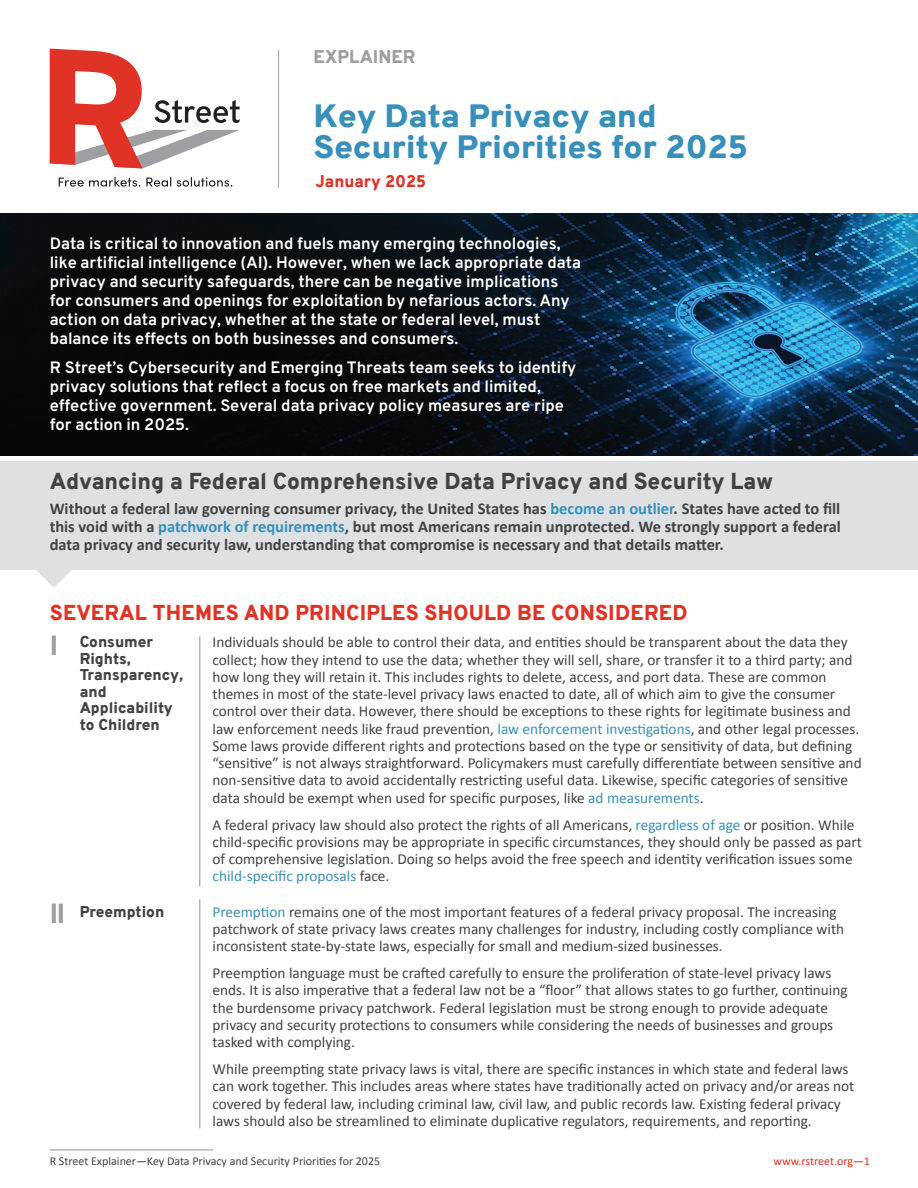
<style>
.page{position:relative;width:918px;height:1188px;background:#fff}
.page>*{position:absolute;margin:0;border:0;box-sizing:border-box;transform-origin:0 0}
.t1{font:900 31.5px/31.5px "Overpass";letter-spacing:-.01em;color:#388fba;scale:1.07 1}
.t2{font:900 27px "Overpass";color:#9d9fa2}
.t3{font:900 22.5px "Overpass";color:#414243}
.t4{font:900 21px "Overpass";letter-spacing:.01em;color:#e03326}
.t5{font:900 18px "Overpass";color:#9d9fa2}
.t6{font:700 16.5px/19px "Overpass";color:#fff}
.t7{font:700 16.5px/18px "Calibri";color:#414243;text-align:justify}
.t8{font:900 16.5px "Overpass";color:#e03326}
.t9{font:15.3px/17.2px "Calibri";color:#414243}
.t10{font:900 15.3px/16.5px "Overpass";color:#414243}
.t11{font:12px "Calibri";color:#414243}
.t12{font:12px "Calibri";letter-spacing:-.005em;color:#e03326}
.s1{color:#388fba}
</style>
<div class="page">
<svg style="left:59px;top:177px;width:173px;height:10px"></svg>
<svg style="left:50px;top:49px;width:190px;height:119px"></svg>
<hr style="left:278px;top:50px;width:1px;height:138px;background:#9d9fa2">
<hr style="left:50px;top:1150px;width:163px;height:1px;background:#8e8e8d">
<img style="left:0;top:214px;width:918px;height:242px">
<hr style="left:199px;top:636px;width:1px;height:251px;background:#9d9fa2">
<hr style="left:199px;top:899px;width:1px;height:229px;background:#9d9fa2">
<div style="left:0;top:461px;width:918px;height:109px;background:#dfe0e2"></div>
<svg style="left:36px;top:570px;width:35px;height:18px"></svg>
<p class="t5" style="left:314px;top:44px;width:104px">EXPLAINER</p>
<h1 class="t1" style="left:314px;top:100px;width:408px">Key Data Privacy and<br>Security Priorities for 2025</h1>
<p class="t8" style="left:316px;top:169px;width:112px">January 2025</p>
<p class="t6" style="left:50px;top:234px;width:533px">Data is critical to innovation and fuels many emerging technologies, like artificial intelligence (AI). However, when we lack appropriate data privacy and security safeguards, there can be negative implications for consumers and openings for exploitation by nefarious actors. Any action on data privacy, whether at the state or federal level, must balance its effects on both businesses and consumers.</p>
<p class="t6" style="left:50px;top:358px;width:528px">R Street’s Cybersecurity and Emerging Threats team seeks to identify privacy solutions that reflect a focus on free markets and limited, effective government. Several data privacy policy measures are ripe for action in 2025.</p>
<h3 class="t3" style="left:50px;top:466px;width:725px">Advancing a Federal Comprehensive Data Privacy and Security Law</h3>
<p class="t7" style="left:50px;top:499px;width:793px">Without a federal law governing consumer privacy, the United States has <span class="s1">become an outlier</span>. States have acted to fill this void with a <span class="s1">patchwork of requirements</span>, but most Americans remain unprotected. We strongly support a federal data privacy and security law, understanding that compromise is necessary and that details matter.</p>
<h3 class="t4" style="left:50px;top:598px;width:639px">SEVERAL THEMES AND PRINCIPLES SHOULD BE CONSIDERED</h3>
<p class="t10" style="left:80px;top:634px;width:105px">Consumer<br>Rights,<br>Transparency, and<br>Applicability to Children</p>
<p class="t9" style="left:213px;top:633px;width:651px">Individuals should be able to control their data, and entities should be transparent about the data they collect; how they intend to use the data; whether they will sell, share, or transfer it to a third party; and how long they will retain it. This includes rights to delete, access, and port data. These are common themes in most of the state-level privacy laws enacted to date, all of which aim to give the consumer control over their data. However, there should be exceptions to these rights for legitimate business and law enforcement needs like fraud prevention, <span class="s1">law enforcement investigations</span>, and other legal processes.<br>Some laws provide different rights and protections based on the type or sensitivity of data, but defining “sensitive” is not always straightforward. Policymakers must carefully differentiate between sensitive and non-sensitive data to avoid accidentally restricting useful data. Likewise, specific categories of sensitive data should be exempt when used for specific purposes, like <span class="s1">ad measurements</span>.</p>
<p class="t9" style="left:213px;top:815px;width:651px">A federal privacy law should also protect the rights of all Americans, <span class="s1">regardless of age</span> or position. While child-specific provisions may be appropriate in specific circumstances, they should only be passed as part of comprehensive legislation. Doing so helps avoid the free speech and identity verification issues some <span class="s1">child-specific proposals</span> face.</p>
<p class="t10" style="left:80px;top:903px;width:86px">Preemption</p>
<p class="t9" style="left:213px;top:903px;width:633px"><span class="s1">Preemption</span> remains one of the most important features of a federal privacy proposal. The increasing patchwork of state privacy laws creates many challenges for industry, including costly compliance with inconsistent state-by-state laws, especially for small and medium-sized businesses.</p>
<p class="t9" style="left:213px;top:964px;width:637px">Preemption language must be crafted carefully to ensure the proliferation of state-level privacy laws ends. It is also imperative that a federal law not be a “floor” that allows states to go further, continuing the burdensome privacy patchwork. Federal legislation must be strong enough to provide adequate privacy and security protections to consumers while considering the needs of businesses and groups tasked with complying.</p>
<p class="t9" style="left:213px;top:1060px;width:643px">While preempting state privacy laws is vital, there are specific instances in which state and federal laws can work together. This includes areas where states have traditionally acted on privacy and/or areas not covered by federal law, including criminal law, civil law, and public records law. Existing federal privacy laws should also be streamlined to eliminate duplicative regulators, requirements, and reporting.</p>
<h2 class="t2" style="left:50px;top:627px;width:10px">I</h2>
<h2 class="t2" style="left:50px;top:895px;width:17px">II</h2>
<p class="t11" style="left:50px;top:1153px;width:332px">R Street Explainer—Key Data Privacy and Security Priorities for 2025</p>
<p class="t12" style="left:773px;top:1153px;width:98px">www.rstreet.org—1</p>
</div>
